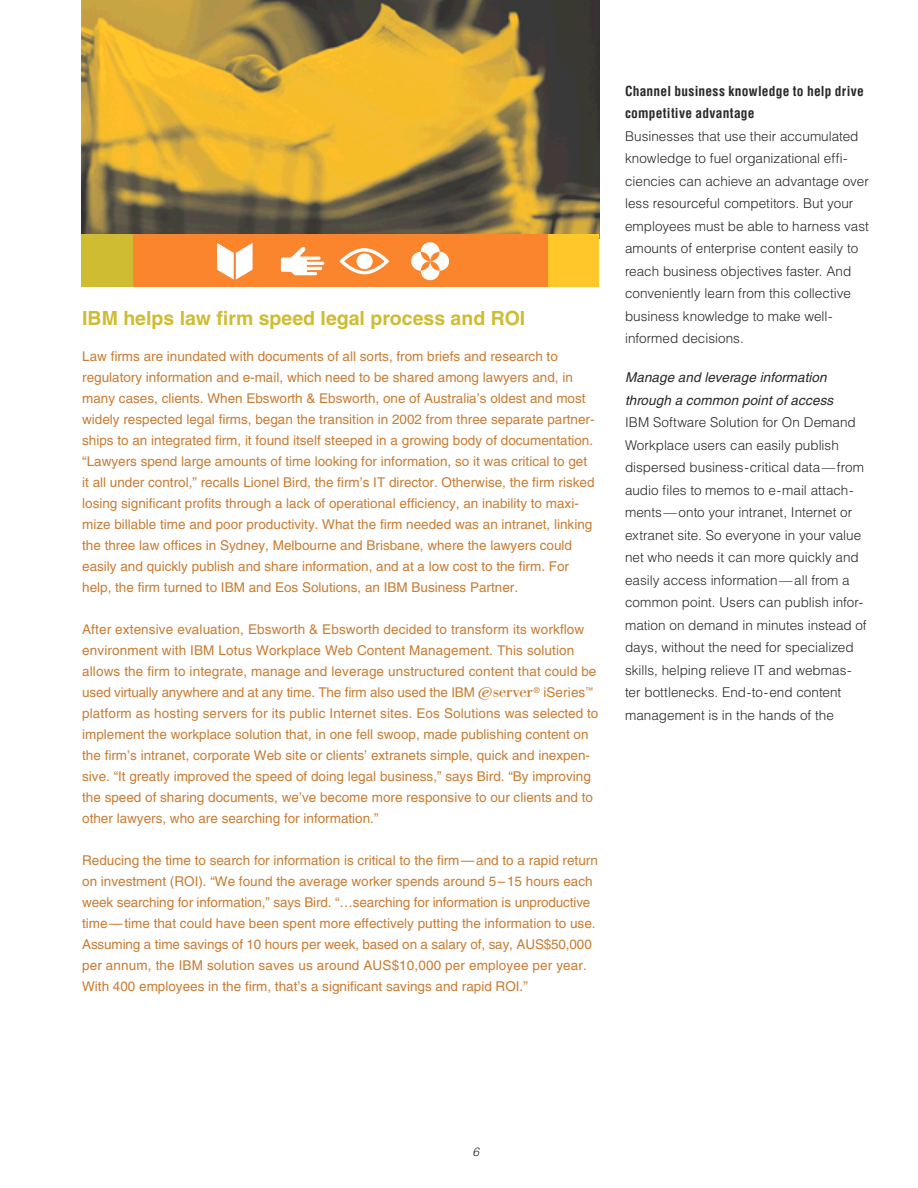
<style>
.page{position:relative;width:918px;height:1188px;background:#fff}
.page>*{position:absolute;margin:0;border:0;box-sizing:border-box;transform-origin:0 0}
.t1{font:700 19.5px "IBM Helv";color:#cfbc33}
.t2{font:13.5px/21px "IBM Helv";color:#c97c32}
.Text_-_body{font:300 13.5px/22.5px "IBM Helv";color:#2a2828}
.Text_-_subhead{font:700 condensed 13.5px/22.5px "IBM Helv";letter-spacing:.015em;color:#2a2828}
.Text_-_subhead_secondary{font:italic 13.5px/22.5px "IBM Helv";letter-spacing:.005em;color:#2a2828}
.Text_-_body-2{font:italic 300 12px "IBM Helv";color:#2a2828}
.s1{font-family:"IB Meserver"}
</style>
<div class="page">
<img style="left:81px;top:0;width:518px;height:234px">
<div style="left:546px;top:234px;width:53px;height:53px;background:#ffc729"></div>
<div style="left:81px;top:234px;width:53px;height:53px;background:#cfbc33"></div>
<div style="left:133px;top:234px;width:53px;height:53px;background:#fa852d"></div>
<div style="left:185px;top:234px;width:53px;height:53px;background:#fa852d"></div>
<div style="left:236px;top:234px;width:53px;height:53px;background:#fa852d"></div>
<div style="left:288px;top:234px;width:53px;height:53px;background:#fa852d"></div>
<div style="left:340px;top:234px;width:52px;height:53px;background:#fa852d"></div>
<div style="left:391px;top:234px;width:53px;height:53px;background:#fa852d"></div>
<div style="left:443px;top:234px;width:53px;height:53px;background:#fa852d"></div>
<div style="left:495px;top:234px;width:52px;height:53px;background:#fa852d"></div>
<svg style="left:411px;top:242px;width:38px;height:39px"></svg>
<svg style="left:281px;top:246px;width:43px;height:29px"></svg>
<svg style="left:217px;top:243px;width:36px;height:37px"></svg>
<svg style="left:339px;top:248px;width:50px;height:26px"></svg>
<div style="left:357px;top:253px;width:16px;height:16px;background:#fff;border-radius:50%"></div>
<p class="t1" style="left:82px;top:307px;width:445px">IBM helps law firm speed legal process and ROI</p>
<p class="t2" style="left:82px;top:346px;width:514px">Law firms are inundated with documents of all sorts, from briefs and research to regulatory information and e-mail, which need to be shared among lawyers and, in many cases, clients. When Ebsworth &amp; Ebsworth, one of Australia’s oldest and most widely respected legal firms, began the transition in 2002 from three separate partner&shy;ships to an integrated firm, it found itself steeped in a growing body of documentation. “Lawyers spend large amounts of time looking for information, so it was critical to get it all under control,” recalls Lionel Bird, the firm’s IT director. Otherwise, the firm risked losing significant profits through a lack of operational efficiency, an inability to maxi&shy;mize billable time and poor productivity. What the firm needed was an intranet, linking the three law offices in Sydney, Melbourne and Brisbane, where the lawyers could easily and quickly publish and share information, and at a low cost to the firm. For help, the firm turned to IBM and Eos Solutions, an IBM Business Partner.</p>
<p class="t2" style="left:82px;top:619px;width:518px">After extensive evaluation, Ebsworth &amp; Ebsworth decided to transform its workflow environment with IBM Lotus Workplace Web Content Management. This solution allows the firm to integrate, manage and leverage unstructured content that could be used virtually anywhere and at any time. The firm also used the IBM <span class="s1">^</span><sup>®</sup> iSeries<sup>™ </sup>platform as hosting servers for its public Internet sites. Eos Solutions was selected to implement the workplace solution that, in one fell swoop, made publishing content on the firm’s intranet, corporate Web site or clients’ extranets simple, quick and inexpen&shy;sive. “It greatly improved the speed of doing legal business,” says Bird. “By improving the speed of sharing documents, we’ve become more responsive to our clients and to other lawyers, who are searching for information.”</p>
<p class="t2" style="left:82px;top:850px;width:517px">Reducing the time to search for information is critical to the firm—and to a rapid return on investment (ROI). “We found the average worker spends around 5–15 hours each week searching for information,” says Bird. “…searching for information is unproductive time—time that could have been spent more effectively putting the information to use.<br>Assuming a time savings of 10 hours per week, based on a salary of, say, AUS$50,000 per annum, the IBM solution saves us around AUS$10,000 per employee per year.<br>With 400 employees in the firm, that’s a significant savings and rapid ROI.”</p>
<p class="Text_-_subhead" style="left:625px;top:80px;width:240px">Channel business knowledge to help drive competitive advantage</p>
<p class="Text_-_body" style="left:625px;top:124px;width:245px">Businesses that use their accumulated knowledge to fuel organizational effi&shy;ciencies can achieve an advantage over less resourceful competitors. But your employees must be able to harness vast amounts of enterprise content easily to reach business objectives faster. And conveniently learn from this collective business knowledge to make well&shy;informed decisions.</p>
<p class="Text_-_subhead_secondary" style="left:625px;top:366px;width:210px">Manage and leverage information through a common point of access</p>
<p class="Text_-_body" style="left:625px;top:411px;width:243px">IBM Software Solution for On Demand Workplace users can easily publish dispersed business-critical data—from audio files to memos to e-mail attach&shy;ments—onto your intranet, Internet or extranet site. So everyone in your value net who needs it can more quickly and easily access information—all from a common point. Users can publish infor&shy;mation on demand in minutes instead of days, without the need for specialized skills, helping relieve IT and webmas&shy;ter bottlenecks. End-to-end content management is in the hands of the</p>
<p class="Text_-_body-2" style="left:473px;top:1144px;width:8px">6</p>
</div>
